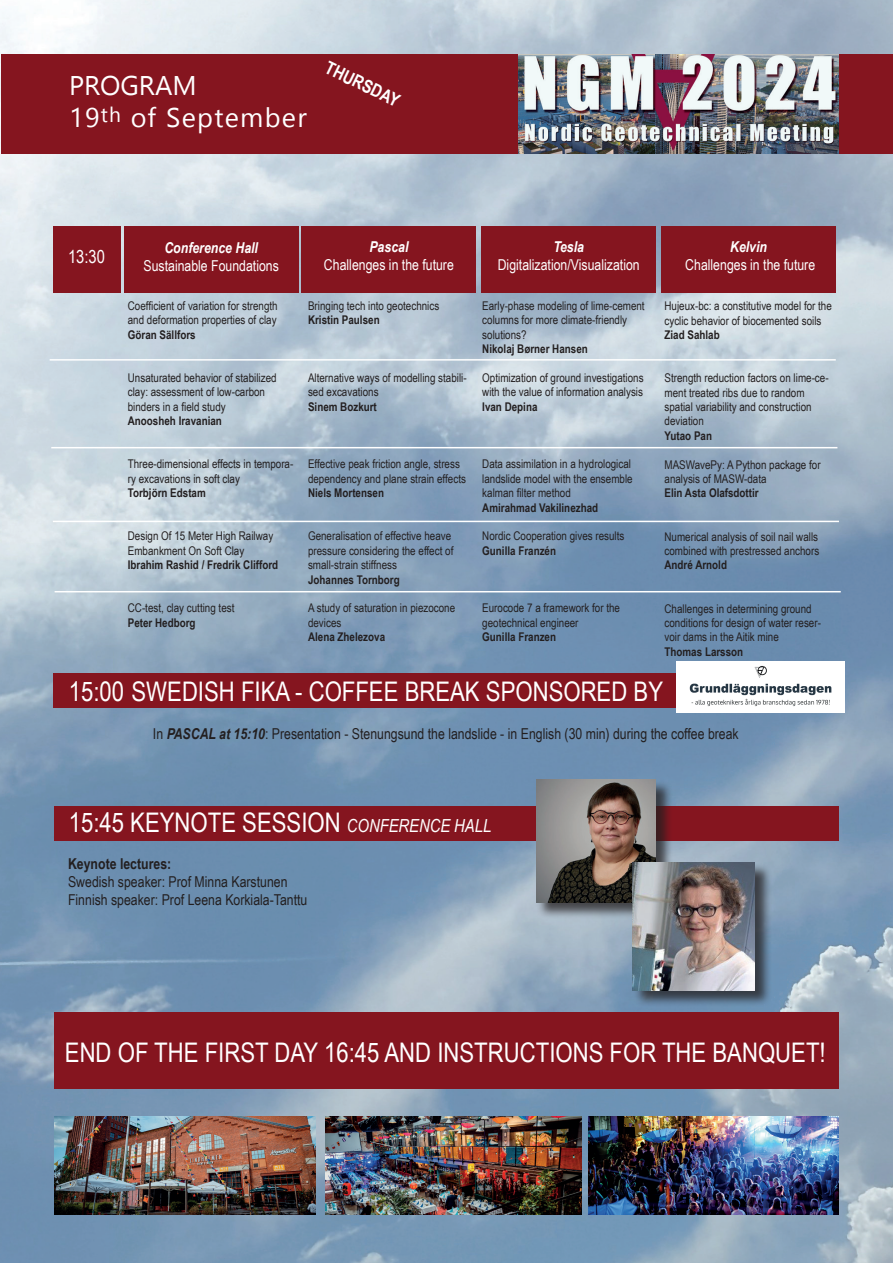
<style>
.page{position:relative;width:893px;height:1263px;background:#fff}
.page>*{position:absolute;margin:0;border:0;box-sizing:border-box;transform-origin:0 0}
.t1{font:27px "Arial Narrow";color:#fff}
.t2{font:700 18px "Arial Narrow";color:#fff}
.t3{font:18px "Arial Narrow";color:#fff}
.t4{font:15px/18px "Arial Narrow";color:#231f20}
.t5{font:15px "Arial Narrow";color:#fff}
.t6{font:italic 700 15px "Arial Narrow";color:#fff}
.t7{font:700 15px "Arial Narrow";color:#231f20}
.t8{font:12px/14.4px "Arial Narrow";color:#231f20}
.t9{font:700 12px "Arial Narrow";color:#231f20}
.s1{font-weight:700;font-style:italic}
.s2{font-style:italic;font-size:18px}
</style>
<div class="page">
<img style="left:0;top:0;width:893px;height:1263px">
<div style="left:54px;top:807px;width:785px;height:34px;background:#85151f"></div>
<div style="left:2px;top:54px;width:891px;height:99px;background:#85151f"></div>
<div style="left:124px;top:226px;width:174px;height:66px;background:#85151f"></div>
<div style="left:302px;top:226px;width:174px;height:66px;background:#85151f"></div>
<div style="left:481px;top:226px;width:175px;height:66px;background:#85151f"></div>
<div style="left:661px;top:226px;width:175px;height:66px;background:#85151f"></div>
<div style="left:53px;top:226px;width:68px;height:66px;background:#85151f"></div>
<hr style="left:50px;top:359px;width:786px;height:2px;background:#fff">
<hr style="left:51px;top:447px;width:786px;height:1px;background:#fff">
<hr style="left:53px;top:521px;width:786px;height:1px;background:#fff">
<hr style="left:55px;top:591px;width:786px;height:1px;background:#fff">
<div style="left:53px;top:673px;width:785px;height:34px;background:#85151f"></div>
<img style="left:519px;top:54px;width:320px;height:99px">
<div style="left:536px;top:780px;width:136px;height:139px;background:#231f20;opacity:.75"></div>
<img style="left:536px;top:780px;width:120px;height:122px">
<div style="left:633px;top:863px;width:139px;height:144px;background:#231f20;opacity:.75"></div>
<img style="left:633px;top:863px;width:122px;height:127px">
<div style="left:54px;top:1012px;width:785px;height:77px;background:#85151f"></div>
<img style="left:54px;top:1117px;width:262px;height:97px">
<img style="left:326px;top:1117px;width:256px;height:97px">
<img style="left:589px;top:1117px;width:250px;height:97px">
<img style="left:676px;top:661px;width:169px;height:51px">
<h2 class="t2" style="left:332px;top:54px;width:82px;rotate:26deg">THURSDAY</h2>
<h2 class="t3" style="left:68px;top:244px;width:38px">13:30</h2>
<p class="t6" style="left:164px;top:236px;width:95px">Conference Hall</p>
<p class="t5" style="left:144px;top:255px;width:137px">Sustainable Foundations</p>
<p class="t8" style="left:128px;top:298px;width:151px">Coefficient of variation for strength and deformation properties of clay</p>
<p class="t9" style="left:128px;top:325px;width:69px">Göran Sällfors</p>
<p class="t8" style="left:128px;top:370px;width:150px">Unsaturated behavior of stabilized clay: assessment of low-carbon binders in a field study</p>
<p class="t9" style="left:128px;top:412px;width:96px">Anoosheh Iravanian</p>
<p class="t8" style="left:128px;top:456px;width:167px">Three-dimensional effects in tempora&shy;ry excavations in soft clay</p>
<p class="t9" style="left:128px;top:484px;width:80px">Torbjörn Edstam</p>
<p class="t8" style="left:128px;top:528px;width:147px">Design Of 15 Meter High Railway<br>Embankment On Soft Clay</p>
<p class="t9" style="left:128px;top:556px;width:152px">Ibrahim Rashid / Fredrik Clifford</p>
<p class="t8" style="left:128px;top:600px;width:108px">CC-test, clay cutting test</p>
<p class="t9" style="left:128px;top:613px;width:69px">Peter Hedborg</p>
<p class="t6" style="left:369px;top:235px;width:40px">Pascal</p>
<p class="t5" style="left:324px;top:254px;width:131px">Challenges in the future</p>
<p class="t8" style="left:308px;top:298px;width:133px">Bringing tech into geotechnics</p>
<p class="t9" style="left:308px;top:311px;width:73px">Kristin Paulsen</p>
<p class="t8" style="left:308px;top:370px;width:160px">Alternative ways of modelling stabili&shy;sed excavations</p>
<p class="t9" style="left:308px;top:397px;width:70px">Sinem Bozkurt</p>
<p class="t8" style="left:308px;top:456px;width:159px">Effective peak friction angle, stress dependency and plane strain effects</p>
<p class="t9" style="left:308px;top:484px;width:78px">Niels Mortensen</p>
<p class="t8" style="left:308px;top:528px;width:147px">Generalisation of effective heave pressure considering the effect of small-strain stiffness</p>
<p class="t9" style="left:308px;top:570px;width:93px">Johannes Tornborg</p>
<p class="t8" style="left:308px;top:600px;width:149px">A study of saturation in piezocone devices</p>
<p class="t9" style="left:308px;top:628px;width:79px">Alena Zhelezova</p>
<p class="t6" style="left:554px;top:235px;width:32px">Tesla</p>
<p class="t5" style="left:498px;top:254px;width:143px">Digitalization/Visualization</p>
<p class="t8" style="left:482px;top:298px;width:164px">Early-phase modeling of lime-cement columns for more climate-friendly solutions?</p>
<p class="t9" style="left:482px;top:340px;width:107px">Nikolaj Børner Hansen</p>
<p class="t8" style="left:482px;top:370px;width:163px">Optimization of ground investigations with the value of information analysis</p>
<p class="t9" style="left:482px;top:397px;width:57px">Ivan Depina</p>
<p class="t8" style="left:482px;top:456px;width:152px">Data assimilation in a hydrological landslide model with the ensemble kalman filter method</p>
<p class="t9" style="left:482px;top:498px;width:117px">Amirahmad Vakilinezhad</p>
<p class="t8" style="left:482px;top:528px;width:144px">Nordic Cooperation gives results</p>
<p class="t9" style="left:482px;top:541px;width:75px">Gunilla Franzén</p>
<p class="t8" style="left:482px;top:600px;width:139px">Eurocode 7 a framework for the geotechnical engineer</p>
<p class="t9" style="left:482px;top:628px;width:75px">Gunilla Franzen</p>
<p class="t6" style="left:730px;top:235px;width:38px">Kelvin</p>
<p class="t5" style="left:685px;top:254px;width:131px">Challenges in the future</p>
<p class="t8" style="left:664px;top:298px;width:169px">Hujeux-bc: a constitutive model for the cyclic behavior of biocemented soils</p>
<p class="t9" style="left:664px;top:326px;width:57px">Ziad Sahlab</p>
<p class="t8" style="left:664px;top:370px;width:166px">Strength reduction factors on lime-ce&shy;ment treated ribs due to random spatial variability and construction deviation</p>
<p class="t9" style="left:664px;top:426px;width:49px">Yutao Pan</p>
<p class="t8" style="left:664px;top:457px;width:158px">MASWavePy: A Python package for analysis of MASW-data</p>
<p class="t9" style="left:664px;top:484px;width:96px">Elin Asta Olafsdottir</p>
<p class="t8" style="left:664px;top:529px;width:156px">Numerical analysis of soil nail walls combined with prestressed anchors</p>
<p class="t9" style="left:664px;top:556px;width:64px">André Arnold</p>
<p class="t8" style="left:664px;top:601px;width:158px">Challenges in determining ground conditions for design of water reser&shy;voir dams in the Aitik mine</p>
<p class="t9" style="left:664px;top:642px;width:80px">Thomas Larsson</p>
<h1 class="t1" style="left:69px;top:671px;width:596px">15:00 SWEDISH FIKA - COFFEE BREAK SPONSORED BY</h1>
<p class="t4" style="left:153px;top:724px;width:587px">In <span class="s1">PASCAL at 15:10</span>: Presentation - Stenungsund the landslide - in English (30 min) during the coffee break</p>
<h1 class="t1" style="left:69px;top:803px;width:424px">15:45 KEYNOTE SESSION <span class="s2">CONFERENCE HALL</span></h1>
<p class="t7" style="left:68px;top:853px;width:105px">Keynote lectures:</p>
<p class="t4" style="left:68px;top:872px;width:241px">Swedish speaker: Prof Minna Karstunen<br>Finnish speaker: Prof Leena Korkiala-Tanttu</p>
<h1 class="t1" style="left:65px;top:1032px;width:762px">END OF THE FIRST DAY 16:45 AND INSTRUCTIONS FOR THE BANQUET!</h1>
</div>
